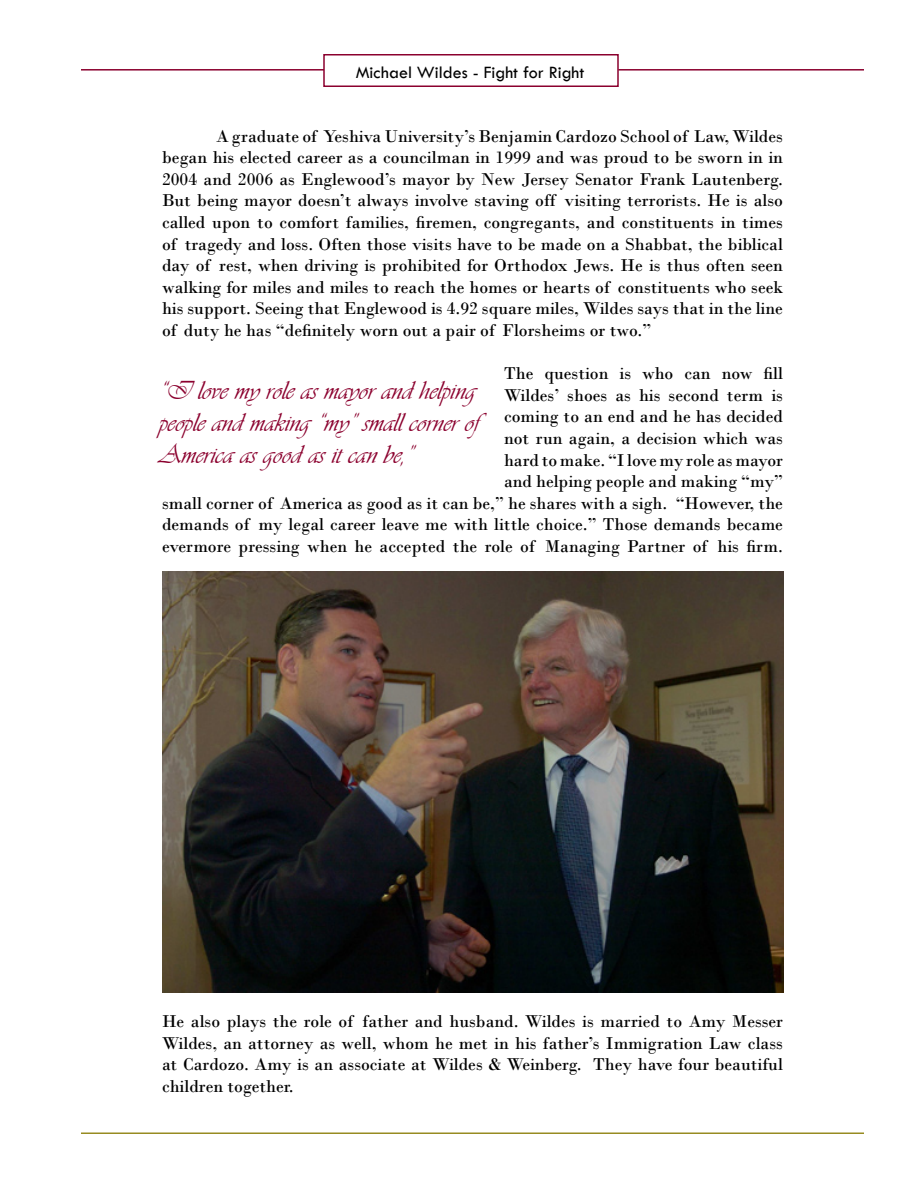
<style>
.page{position:relative;width:918px;height:1188px;background:#fff}
.page>*{position:absolute;margin:0;border:0;box-sizing:border-box;transform-origin:0 0}
.t1{font:27px/32.4px "Vivaldii";color:#8b002e}
.t2{font:18px/21.6px "Bodoni";color:#000;text-align:justify}
.t3{font:18px "Tw Cen";color:#000}
</style>
<div class="page">
<hr style="left:81px;top:1132px;width:783px;height:2px;background:#978b21">
<div style="left:323px;top:54px;width:296px;height:33px;border:2px solid #8b002e"></div>
<hr style="left:618px;top:69px;width:246px;height:2px;background:#8b002e">
<hr style="left:81px;top:69px;width:243px;height:2px;background:#8b002e">
<img style="left:162px;top:572px;width:621px;height:421px">
<p class="t3" style="left:356px;top:61px;width:230px">Michael Wildes - Fight for Right</p>
<p class="t2" style="left:162px;top:125px;width:623px;text-indent:54px">A graduate of Yeshiva University’s Benjamin Cardozo School of Law, Wildes began his elected career as a councilman in 1999 and was proud to be sworn in in 2004 and 2006 as Englewood’s mayor by New Jersey Senator Frank Lautenberg.<br>But being mayor doesn’t always involve staving off visiting terrorists. He is also called upon to comfort families, firemen, congregants, and constituents in times of tragedy and loss. Often those visits have to be made on a Shabbat, the biblical day of rest, when driving is prohibited for Orthodox Jews. He is thus often seen walking for miles and miles to reach the homes or hearts of constituents who seek his support. Seeing that Englewood is 4.92 square miles, Wildes says that in the line of duty he has “definitely worn out a pair of Florsheims or two.”</p>
<p class="t2" style="left:162px;top:363px;width:623px;text-align:right">The question is who can now fill<br>Wildes’ shoes as his second term is<br>coming to an end and he has decided<br>not run again, a decision which was<br>hard to make. “I love my role as mayor<br>and helping people and making “my”<br>small corner of America as good as it can be,” he shares with a sigh. “However, the demands of my legal career leave me with little choice.” Those demands became evermore pressing when he accepted the role of Managing Partner of his firm.</p>
<h1 class="t1" style="left:159px;top:374px;width:336px">“I love my role as mayor and helping people and making “my” small corner of<br>America as good as it can be,”</h1>
<p class="t2" style="left:162px;top:1011px;width:622px">He also plays the role of father and husband. Wildes is married to Amy Messer Wildes, an attorney as well, whom he met in his father’s Immigration Law class at Cardozo. Amy is an associate at Wildes &amp; Weinberg. They have four beautiful children together.</p>
</div>
